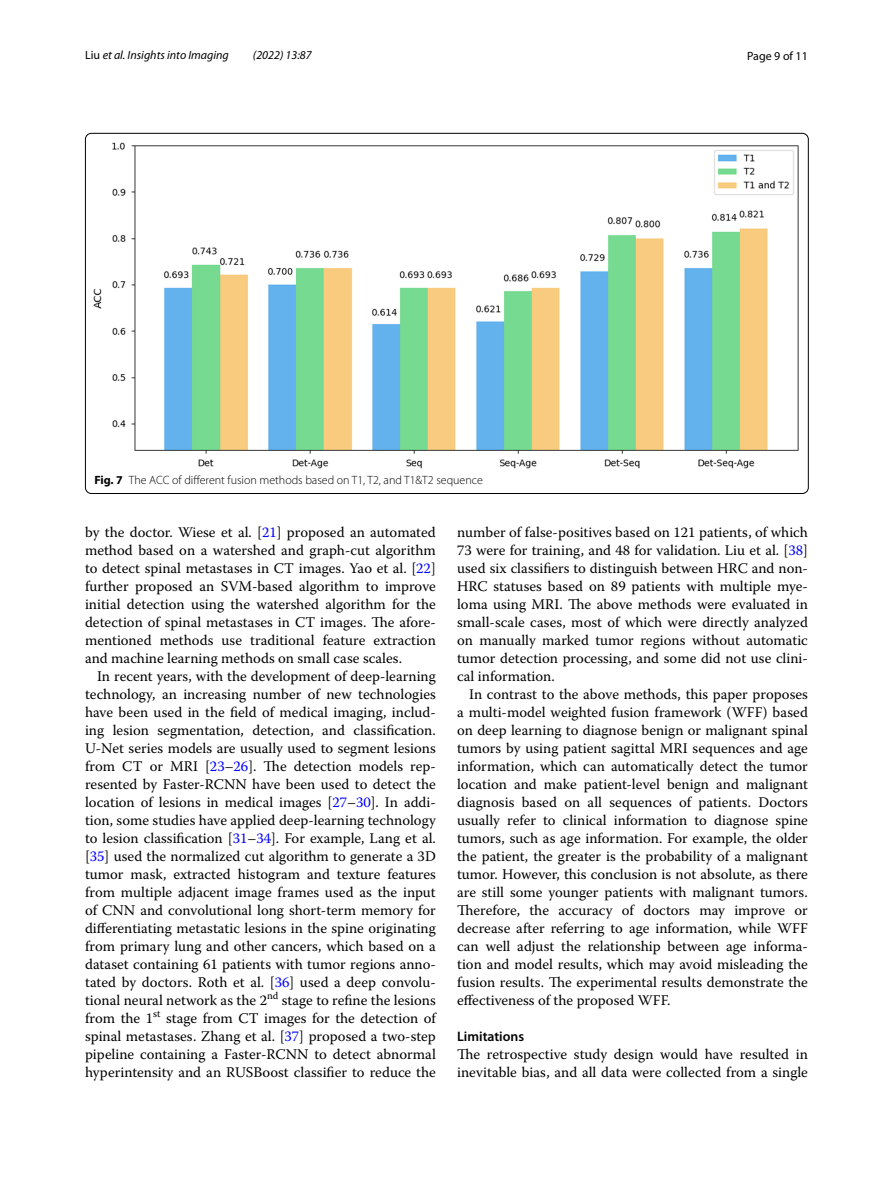
<style>
.page{position:relative;width:893px;height:1187px;background:#fff}
.page>*{position:absolute;margin:0;border:0;box-sizing:border-box;transform-origin:0 0}
.t1{font:14.7px/18px "Warnock Pro";color:#000;text-align:justify}
.t2{font:600 13.8px "Myriad Pro";color:#000}
.t3{font:300 12px "Myriad Pro";color:#000}
.t4{font:italic 12px "Myriad Pro";color:#000}
.t5{font:12px "Myriad Pro";color:#000}
.s1{font-style:normal}
.s2{font-weight:700}
.s3{color:#00f}
</style>
<div class="page">
<img style="left:94px;top:142px;width:705px;height:326px">
<p class="t4" style="left:85px;top:48px;width:145px"><span class="s1">Liu</span> et al. Insights into Imaging</p>
<p class="t4" style="left:253px;top:48px;width:60px">(2022) 13:87</p>
<p class="t5" style="left:747px;top:48px;width:62px">Page 9 of 11</p>
<p class="t3" style="left:94px;top:473px;width:390px"><span class="s2">Fig. 7</span> The ACC of different fusion methods based on T1, T2, and T1&amp;T2 sequence</p>
<p class="t1" style="left:85px;top:522px;width:352px">by the doctor. Wiese et al. [<span class="s3">21</span>] proposed an automated method based on a watershed and graph-cut algorithm to detect spinal metastases in CT images. Yao et al. [<span class="s3">22</span>] further proposed an SVM-based algorithm to improve initial detection using the watershed algorithm for the detection of spinal metastases in CT images. The afore&shy;mentioned methods use traditional feature extraction and machine learning methods on small case scales.</p>
<p class="t1" style="left:85px;top:666px;width:352px;text-indent:12px">In recent years, with the development of deep-learning technology, an increasing number of new technologies have been used in the field of medical imaging, includ&shy;ing lesion segmentation, detection, and classification.<br>U-Net series models are usually used to segment lesions from CT or MRI [<span class="s3">23</span>–<span class="s3">26</span>]. The detection models rep&shy;resented by Faster-RCNN have been used to detect the location of lesions in medical images [<span class="s3">27</span>–<span class="s3">30</span>]. In addi&shy;tion, some studies have applied deep-learning technology to lesion classification [<span class="s3">31</span>–<span class="s3">34</span>]. For example, Lang et al. [<span class="s3">35</span>] used the normalized cut algorithm to generate a 3D tumor mask, extracted histogram and texture features from multiple adjacent image frames used as the input of CNN and convolutional long short-term memory for differentiating metastatic lesions in the spine originating from primary lung and other cancers, which based on a dataset containing 61 patients with tumor regions anno&shy;tated by doctors. Roth et al. [<span class="s3">36</span>] used a deep convolu&shy;tional neural network as the 2<sup>nd</sup> stage to refine the lesions from the 1<sup>st</sup> stage from CT images for the detection of spinal metastases. Zhang et al. [<span class="s3">37</span>] proposed a two-step pipeline containing a Faster-RCNN to detect abnormal hyperintensity and an RUSBoost classifier to reduce the</p>
<p class="t1" style="left:457px;top:522px;width:352px">number of false-positives based on 121 patients, of which 73 were for training, and 48 for validation. Liu et al. [<span class="s3">38</span>] used six classifiers to distinguish between HRC and non-HRC statuses based on 89 patients with multiple mye&shy;loma using MRI. The above methods were evaluated in small-scale cases, most of which were directly analyzed on manually marked tumor regions without automatic tumor detection processing, and some did not use clini&shy;cal information.</p>
<p class="t1" style="left:457px;top:684px;width:352px;text-indent:12px">In contrast to the above methods, this paper proposes a multi-model weighted fusion framework (WFF) based on deep learning to diagnose benign or malignant spinal tumors by using patient sagittal MRI sequences and age information, which can automatically detect the tumor location and make patient-level benign and malignant diagnosis based on all sequences of patients. Doctors usually refer to clinical information to diagnose spine tumors, such as age information. For example, the older the patient, the greater is the probability of a malignant tumor. However, this conclusion is not absolute, as there are still some younger patients with malignant tumors.<br>Therefore, the accuracy of doctors may improve or decrease after referring to age information, while WFF can well adjust the relationship between age informa&shy;tion and model results, which may avoid misleading the fusion results. The experimental results demonstrate the effectiveness of the proposed WFF.</p>
<p class="t2" style="left:457px;top:1027px;width:69px">Limitations</p>
<p class="t1" style="left:457px;top:1044px;width:352px">The retrospective study design would have resulted in inevitable bias, and all data were collected from a single</p>
</div>
